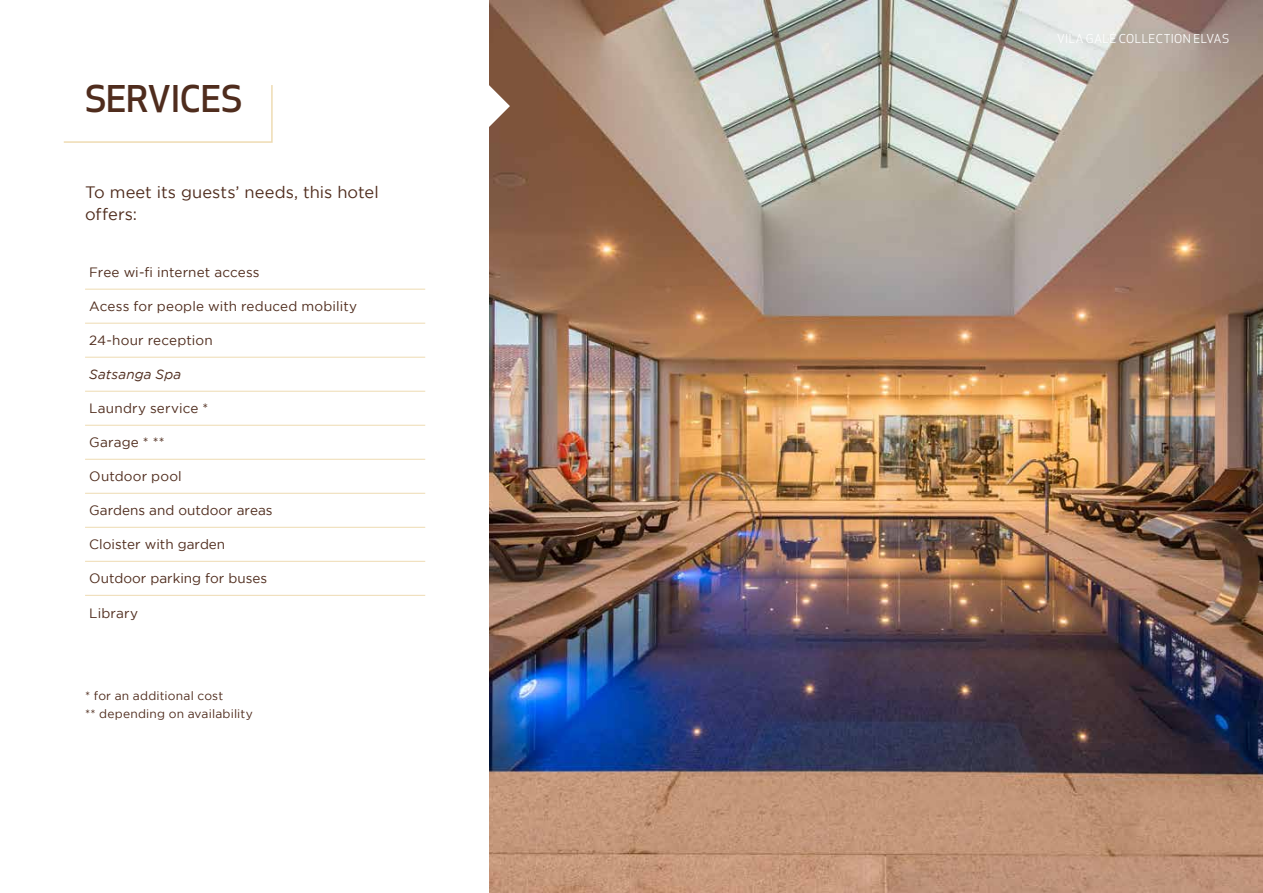
<style>
.page{position:relative;width:1263px;height:893px;background:#fff}
.page>*{position:absolute;margin:0;border:0;box-sizing:border-box;transform-origin:0 0}
.t1{font:500 36px "Apex New";letter-spacing:-.01em;color:#4f2c1d}
.t2{font:16.5px/22.5px "Gotham";letter-spacing:.005em;color:#4f2c1d}
.t3{font:13.5px "Gotham";color:#4f2c1d}
.t4{font:italic 13.5px "Gotham";letter-spacing:.015em;color:#4f2c1d}
.t5{font:13.5px "Gotham";letter-spacing:.01em;color:#4f2c1d}
.t6{font:12px/18px "Gotham";letter-spacing:.015em;color:#4f2c1d}
.t7{font:12px "Apex New";letter-spacing:.04em;color:#fff}
</style>
<div class="page">
<svg style="left:63px;top:85px;width:210px;height:58px"></svg>
<hr style="left:85px;top:289px;width:340px;height:1px;background:#eedbb2">
<hr style="left:85px;top:323px;width:340px;height:1px;background:#eedbb2">
<hr style="left:85px;top:357px;width:340px;height:1px;background:#eedbb2">
<hr style="left:85px;top:391px;width:340px;height:1px;background:#eedbb2">
<hr style="left:85px;top:425px;width:340px;height:1px;background:#eedbb2">
<hr style="left:85px;top:459px;width:340px;height:1px;background:#eedbb2">
<hr style="left:85px;top:493px;width:340px;height:1px;background:#eedbb2">
<hr style="left:85px;top:527px;width:340px;height:1px;background:#eedbb2">
<hr style="left:85px;top:561px;width:340px;height:1px;background:#eedbb2">
<hr style="left:85px;top:595px;width:340px;height:1px;background:#eedbb2">
<img style="left:489px;top:0;width:774px;height:893px">
<svg style="left:489px;top:85px;width:21px;height:42px"></svg>
<h1 class="t1" style="left:85px;top:75px;width:159px">SERVICES</h1>
<p class="t2" style="left:85px;top:180px;width:295px">To meet its guests’ needs, this hotel offers:</p>
<p class="t3" style="left:89px;top:265px;width:172px">Free wi-fi internet access</p>
<p class="t3" style="left:89px;top:299px;width:269px">Acess for people with reduced mobility</p>
<p class="t3" style="left:89px;top:333px;width:125px">24-hour reception</p>
<p class="t4" style="left:89px;top:367px;width:94px">Satsanga Spa</p>
<p class="t3" style="left:89px;top:401px;width:121px">Laundry service *</p>
<p class="t3" style="left:89px;top:435px;width:77px">Garage * **</p>
<p class="t3" style="left:89px;top:469px;width:94px">Outdoor pool</p>
<p class="t3" style="left:89px;top:503px;width:185px">Gardens and outdoor areas</p>
<p class="t3" style="left:89px;top:537px;width:137px">Cloister with garden</p>
<p class="t3" style="left:89px;top:571px;width:179px">Outdoor parking for buses</p>
<p class="t5" style="left:89px;top:604px;width:50px">Library</p>
<p class="t6" style="left:85px;top:686px;width:169px">* for an additional cost<br>** depending on availability</p>
<p class="t7" style="left:1057px;top:31px;width:174px">VILA GALÉ COLLECTION ELVAS</p>
</div>
